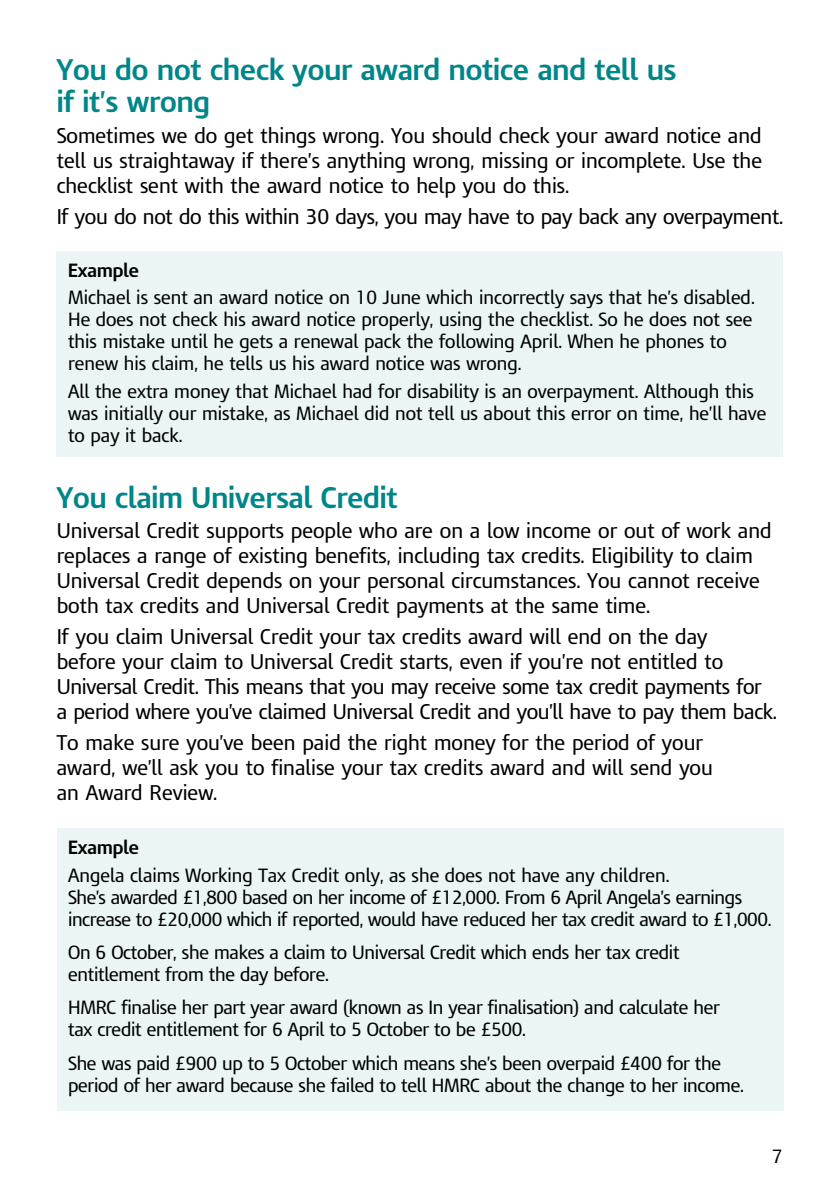
<style>
.page{position:relative;width:840px;height:1191px;background:#fff}
.page>*{position:absolute;margin:0;border:0;box-sizing:border-box;transform-origin:0 0}
.Headings{font:700 28px/32px "IR Modena";color:#008688}
._3_3_1_A4_bodytext{font:20px/25px "IR Modena";color:#000}
.Examples{font:18px/22px "IR Modena";color:#000}
.Examples-2{font:18px/22px "IR Modena";letter-spacing:-.02em;color:#000}
.Examples_Heading{font:700 18px "IR Modena";color:#000}
.Body_text{font:18px "IR Modena";color:#000}
</style>
<div class="page">
<div style="left:57px;top:251px;width:725px;height:206px;background:#ebf5f5"></div>
<div style="left:57px;top:828px;width:725px;height:282px;background:#ebf5f5"></div>
<h1 class="Headings" style="left:57px;top:54px;width:620px">You do not check your award notice and tell us if it’s wrong</h1>
<p class="_3_3_1_A4_bodytext" style="left:57px;top:123px;width:706px;text-align:justify">Sometimes we do get things wrong. You should check your award notice and tell us straightaway if there’s anything wrong, missing or incomplete. Use the checklist sent with the award notice to help you do this.</p>
<p class="_3_3_1_A4_bodytext" style="left:57px;top:204px;width:727px">If you do not do this within 30 days, you may have to pay back any overpayment.</p>
<p class="Examples_Heading" style="left:68px;top:259px;width:72px">Example</p>
<h3 class="Examples" style="left:68px;top:287px;width:687px">Michael is sent an award notice on 10 June which incorrectly says that he’s disabled.<br>He does not check his award notice properly, using the checklist. So he does not see this mistake until he gets a renewal pack the following April. When he phones to renew his claim, he tells us his award notice was wrong.</h3>
<h3 class="Examples" style="left:68px;top:380px;width:699px">All the extra money that Michael had for disability is an overpayment. Although this was initially our mistake, as Michael did not tell us about this error on time, he’ll have to pay it back.</h3>
<h1 class="Headings" style="left:57px;top:481px;width:342px">You claim Universal Credit</h1>
<p class="_3_3_1_A4_bodytext" style="left:57px;top:518px;width:716px">Universal Credit supports people who are on a low income or out of work and replaces a range of existing benefits, including tax credits. Eligibility to claim Universal Credit depends on your personal circumstances. You cannot receive both tax credits and Universal Credit payments at the same time.</p>
<p class="_3_3_1_A4_bodytext" style="left:57px;top:624px;width:721px">If you claim Universal Credit your tax credits award will end on the day<br>before your claim to Universal Credit starts, even if you’re not entitled to Universal Credit. This means that you may receive some tax credit payments for a period where you’ve claimed Universal Credit and you’ll have to pay them back.</p>
<p class="_3_3_1_A4_bodytext" style="left:57px;top:730px;width:657px">To make sure you’ve been paid the right money for the period of your award, we’ll ask you to finalise your tax credits award and will send you an Award Review.</p>
<p class="Examples_Heading" style="left:68px;top:836px;width:72px">Example</p>
<h3 class="Examples-2" style="left:68px;top:864px;width:704px">Angela claims Working Tax Credit only, as she does not have any children.<br>She’s awarded £1,800 based on her income of £12,000. From 6 April Angela’s earnings increase to £20,000 which if reported, would have reduced her tax credit award to £1,000.</h3>
<h3 class="Examples" style="left:68px;top:941px;width:612px">On 6 October, she makes a claim to Universal Credit which ends her tax credit entitlement from the day before.</h3>
<h3 class="Examples" style="left:68px;top:997px;width:653px">HMRC finalise her part year award (known as In year finalisation) and calculate her tax credit entitlement for 6 April to 5 October to be £500.</h3>
<h3 class="Examples" style="left:68px;top:1052px;width:676px">She was paid £900 up to 5 October which means she’s been overpaid £400 for the period of her award because she failed to tell HMRC about the change to her income.</h3>
<h3 class="Body_text" style="left:772px;top:1145px;width:12px">7</h3>
</div>
